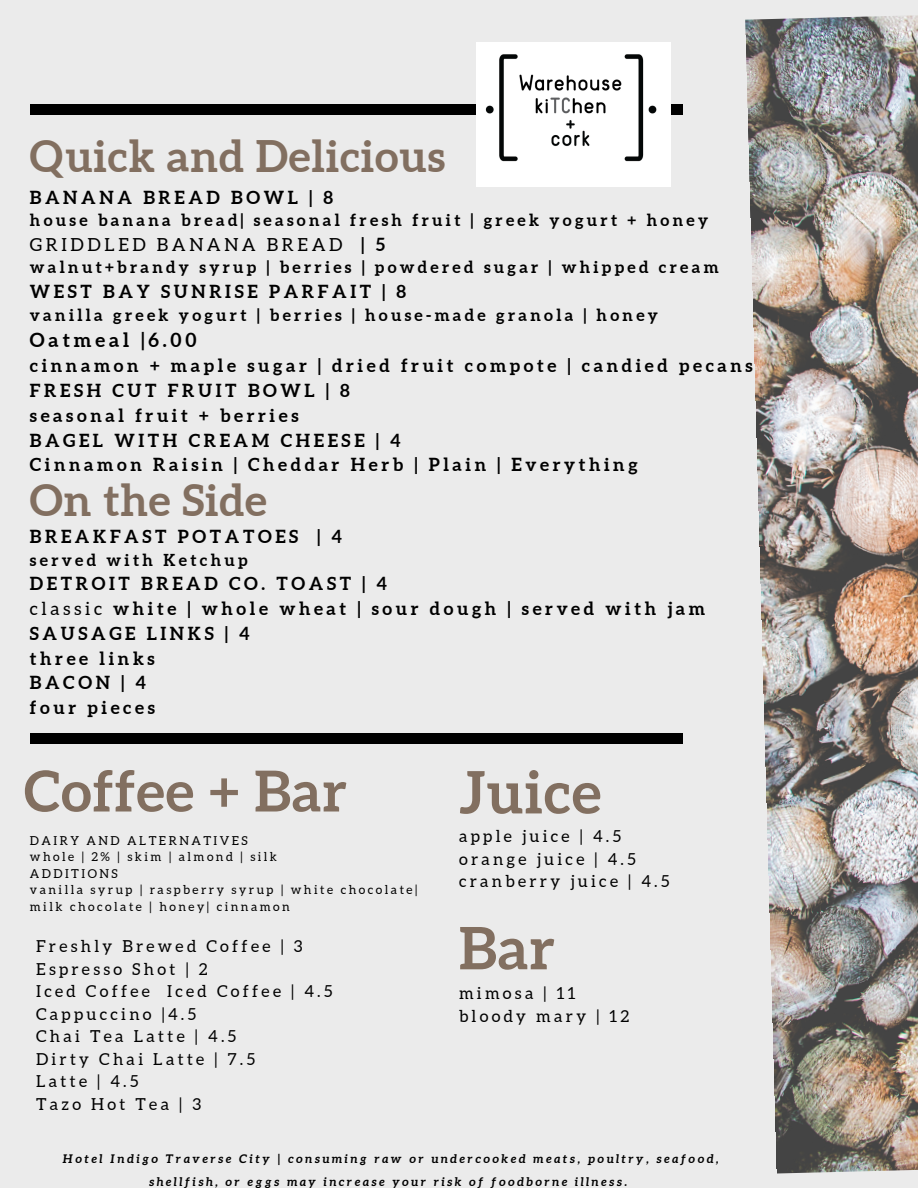
<style>
.page{position:relative;width:918px;height:1188px;background:#ebebeb}
.page>*{position:absolute;margin:0;border:0;box-sizing:border-box;transform-origin:0 0}
.t1{font:700 58.5px "Aleo";letter-spacing:.02em;color:#826f60}
.t2{font:700 56.55px "Aleo";letter-spacing:.02em;color:#826f60}
.t3{font:700 43.5px "Aleo";letter-spacing:.02em;color:#826f60}
.t4{font:700 19.5px "Aleo";letter-spacing:.2em;color:#000}
.t5{font:700 18px "Aleo";letter-spacing:.2em;color:#000}
.t6{font:18px "Aleo";letter-spacing:.2em;color:#000}
.t7{font:16.5px "Aleo";letter-spacing:.2em;color:#000}
.t8{font:700 16.5px "Aleo";letter-spacing:.2em;color:#000}
.t9{font:12.3px/16.4px "Aleo";letter-spacing:.2em;color:#000}
.t10{font:italic 700 12px/23px "Aleo";letter-spacing:.2em;color:#000;text-align:center}
.s1{font-weight:700}
.s2{font-weight:400}
</style>
<div class="page">
<img style="left:745px;top:15px;width:173px;height:1159px">
<div style="left:30px;top:104px;width:652px;height:10px;background:#000"></div>
<img style="left:477px;top:43px;width:193px;height:144px">
<div style="left:30px;top:733px;width:652px;height:10px;background:#000"></div>
<p class="t3" style="left:30px;top:131px;width:417px">Quick and Delicious</p>
<p class="t5" style="left:30px;top:187px;width:305px">BANANA BREAD BOWL | 8</p>
<p class="t8" style="left:30px;top:211px;width:680px">house banana bread| seasonal fresh fruit | greek yogurt + honey</p>
<p class="t6" style="left:30px;top:234px;width:357px">GRIDDLED BANANA BREAD <span class="s1">| 5</span></p>
<p class="t8" style="left:30px;top:258px;width:690px">walnut+brandy syrup | berries | powdered sugar | whipped cream</p>
<p class="t5" style="left:30px;top:281px;width:378px">WEST BAY SUNRISE PARFAIT | 8</p>
<p class="t8" style="left:30px;top:305px;width:630px">vanilla greek yogurt | berries | house-made granola | honey</p>
<p class="t4" style="left:30px;top:328px;width:168px">Oatmeal |6.00</p>
<p class="t5" style="left:30px;top:356px;width:724px">cinnamon + maple sugar | dried fruit compote | candied pecans</p>
<p class="t5" style="left:30px;top:380px;width:321px">FRESH CUT FRUIT BOWL | 8</p>
<p class="t5" style="left:30px;top:405px;width:270px">seasonal fruit + berries</p>
<p class="t5" style="left:30px;top:430px;width:372px">BAGEL WITH CREAM CHEESE | 4</p>
<p class="t5" style="left:30px;top:455px;width:609px">Cinnamon Raisin | Cheddar Herb | Plain | Everything</p>
<p class="t3" style="left:30px;top:475px;width:239px">On the Side</p>
<p class="t5" style="left:30px;top:526px;width:314px">BREAKFAST POTATOES | 4</p>
<p class="t8" style="left:30px;top:550px;width:219px">served with Ketchup</p>
<p class="t5" style="left:30px;top:574px;width:359px">DETROIT BREAD CO. TOAST | 4</p>
<p class="t5" style="left:30px;top:598px;width:677px"><span class="s2">classic</span> white | whole wheat | sour dough | served with jam</p>
<p class="t5" style="left:30px;top:623px;width:221px">SAUSAGE LINKS | 4</p>
<p class="t5" style="left:30px;top:648px;width:126px">three links</p>
<p class="t5" style="left:30px;top:673px;width:118px">BACON | 4</p>
<p class="t5" style="left:30px;top:697px;width:127px">four pieces</p>
<p class="t2" style="left:24px;top:759px;width:324px">Coffee + Bar</p>
<p class="t9" style="left:30px;top:832px;width:219px">DAIRY AND ALTERNATIVES</p>
<p class="t9" style="left:30px;top:849px;width:249px">whole | 2% | skim | almond | silk</p>
<p class="t9" style="left:30px;top:865px;width:89px">ADDITIONS</p>
<p class="t9" style="left:30px;top:882px;width:389px">vanilla syrup | raspberry syrup | white chocolate| milk chocolate | honey| cinnamon</p>
<p class="t7" style="left:36px;top:937px;width:268px">Freshly Brewed Coffee | 3</p>
<p class="t7" style="left:36px;top:960px;width:173px">Espresso Shot | 2</p>
<p class="t7" style="left:36px;top:982px;width:298px">Iced Coffee Iced Coffee | 4.5</p>
<p class="t7" style="left:36px;top:1005px;width:162px">Cappuccino |4.5</p>
<p class="t7" style="left:36px;top:1027px;width:202px">Chai Tea Latte | 4.5</p>
<p class="t7" style="left:36px;top:1050px;width:221px">Dirty Chai Latte | 7.5</p>
<p class="t7" style="left:36px;top:1072px;width:104px">Latte | 4.5</p>
<p class="t7" style="left:36px;top:1095px;width:167px">Tazo Hot Tea | 3</p>
<p class="t1" style="left:459px;top:759px;width:144px">Juice</p>
<p class="t7" style="left:459px;top:827px;width:164px">apple juice | 4.5</p>
<p class="t7" style="left:459px;top:850px;width:178px">orange juice | 4.5</p>
<p class="t7" style="left:459px;top:872px;width:212px">cranberry juice | 4.5</p>
<p class="t1" style="left:459px;top:915px;width:98px">Bar</p>
<p class="t7" style="left:459px;top:984px;width:118px">mimosa | 11</p>
<p class="t7" style="left:459px;top:1006px;width:172px">bloody mary | 12</p>
<p class="t10" style="left:63px;top:1147px;width:658px">Hotel Indigo Traverse City | consuming raw or undercooked meats, poultry, seafood, shellfish, or eggs may increase your risk of foodborne illness.</p>
</div>
